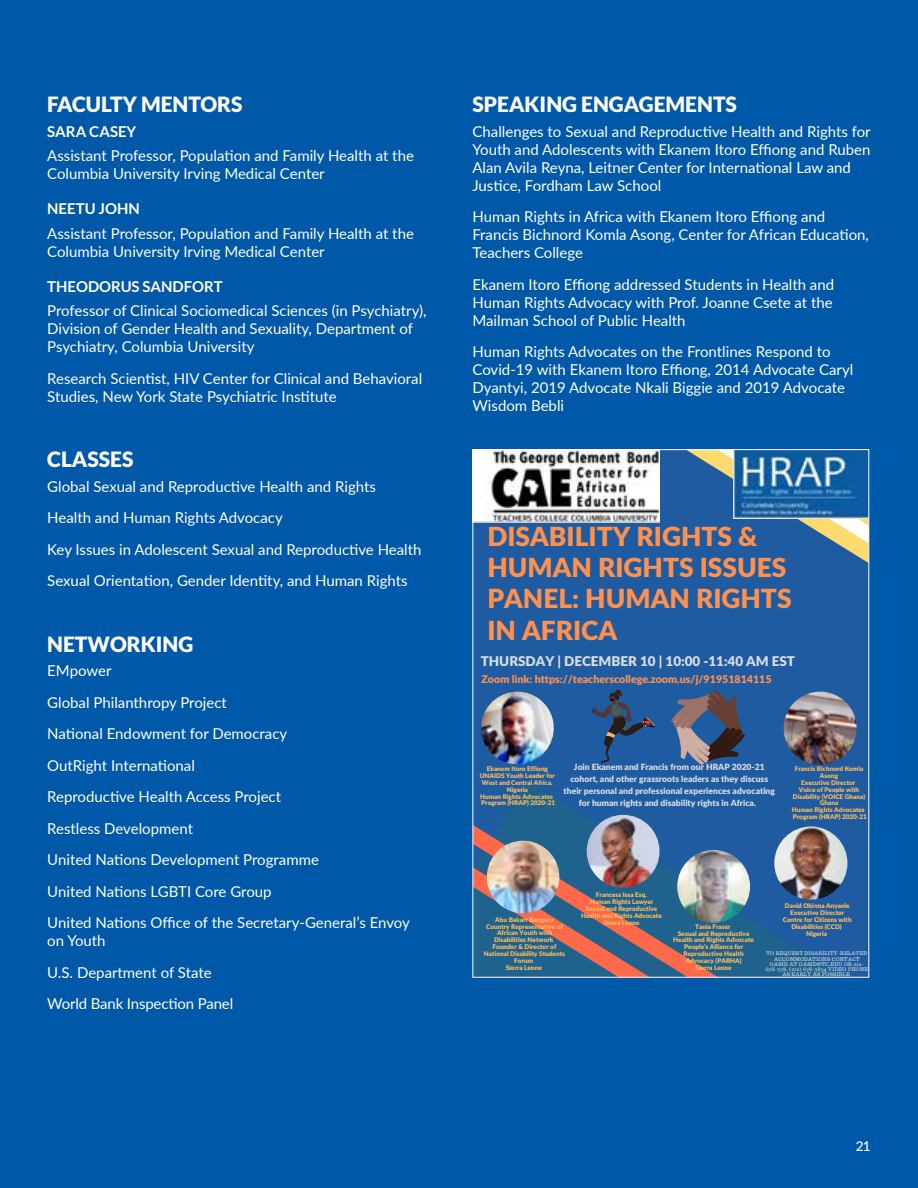
<style>
.page{position:relative;width:918px;height:1188px;background:#fff}
.page>*{position:absolute;margin:0;border:0;box-sizing:border-box;transform-origin:0 0}
.t1{font:900 26.4px/31.3px "Lato Latin";color:#ff914d}
.t2{font:900 21px "Lato";color:#fff}
.t3{font:15px/18px "Lato";color:#fff}
.t4{font:700 15px "Lato";color:#fff}
.t5{font:900 13.5px "Lato Latin";color:#d7dde4}
.t6{font:500 13.5px "Lato";color:#fff}
.t7{font:900 10.65px "Lato Latin";color:#ff914d}
.t8{font:900 8.55px/11.9px "Lato Latin";color:#d7dde4;text-align:center}
.t9{font:900 6.45px/6.9px "Lato Latin";color:#ffbd59;text-align:center}
.t10{font:4.95px/5.2px "Trocchi";letter-spacing:.05em;color:#d7dde4;text-align:center}
</style>
<div class="page">
<div style="left:0;top:0;width:917px;height:1188px;background:#0058a9"></div>
<div style="left:473px;top:450px;width:396px;height:527px;background:#1f5ba1"></div>
<svg style="left:500px;top:781px;width:342px;height:195px"></svg>
<svg style="left:688px;top:451px;width:179px;height:111px"></svg>
<svg style="left:475px;top:825px;width:243px;height:151px;background:#4c6281"></svg>
<img style="left:783px;top:692px;width:74px;height:73px">
<img style="left:774px;top:827px;width:74px;height:73px">
<img style="left:486px;top:841px;width:75px;height:74px">
<img style="left:481px;top:692px;width:73px;height:73px">
<img style="left:475px;top:451px;width:185px;height:71px">
<svg style="left:671px;top:690px;width:74px;height:75px"></svg>
<svg style="left:592px;top:690px;width:63px;height:73px"></svg>
<img style="left:587px;top:815px;width:73px;height:73px;border-radius:36px">
<img style="left:677px;top:850px;width:73px;height:73px;border-radius:36px">
<img style="left:733px;top:451px;width:134px;height:68px">
<h2 class="t2" style="left:47px;top:92px;width:197px">FACULTY MENTORS</h2>
<p class="t4" style="left:47px;top:123px;width:91px">SARA CASEY</p>
<p class="t3" style="left:47px;top:146px;width:368px">Assistant Professor, Population and Family Health at the<br>Columbia University Irving Medical Center</p>
<p class="t4" style="left:47px;top:200px;width:94px">NEETU JOHN</p>
<p class="t3" style="left:47px;top:224px;width:368px">Assistant Professor, Population and Family Health at the<br>Columbia University Irving Medical Center</p>
<p class="t4" style="left:47px;top:278px;width:177px">THEODORUS SANDFORT</p>
<p class="t3" style="left:47px;top:301px;width:381px">Professor of Clinical Sociomedical Sciences (in Psychiatry),<br>Division of Gender Health and Sexuality, Department of<br>Psychiatry, Columbia University</p>
<p class="t3" style="left:47px;top:369px;width:377px">Research Scientist, HIV Center for Clinical and Behavioral<br>Studies, New York State Psychiatric Institute</p>
<h2 class="t2" style="left:47px;top:447px;width:88px">CLASSES</h2>
<p class="t3" style="left:47px;top:470px;width:376px;line-height:31.5px">Global Sexual and Reproductive Health and Rights Health and Human Rights Advocacy<br>Key Issues in Adolescent Sexual and Reproductive Health Sexual Orientation, Gender Identity, and Human Rights</p>
<h2 class="t2" style="left:47px;top:632px;width:148px">NETWORKING</h2>
<p class="t3" style="left:47px;top:655px;width:364px;line-height:31.5px">EMpower<br>Global Philanthropy Project<br>National Endowment for Democracy<br>OutRight International<br>Reproductive Health Access Project<br>Restless Development<br>United Nations Development Programme<br>United Nations LGBTI Core Group<br>United Nations Office of the Secretary-General’s Envoy</p>
<p class="t3" style="left:47px;top:925px;width:187px;line-height:31.5px">on Youth<br>U.S. Department of State<br>World Bank Inspection Panel</p>
<h2 class="t2" style="left:472px;top:92px;width:266px">SPEAKING ENGAGEMENTS</h2>
<p class="t3" style="left:472px;top:122px;width:400px">Challenges to Sexual and Reproductive Health and Rights for Youth and Adolescents with Ekanem Itoro Effiong and Ruben Alan Avila Reyna, Leitner Center for International Law and Justice, Fordham Law School</p>
<p class="t3" style="left:472px;top:207px;width:398px">Human Rights in Africa with Ekanem Itoro Effiong and<br>Francis Bichnord Komla Asong, Center for African Education,<br>Teachers College</p>
<p class="t3" style="left:472px;top:275px;width:363px;text-align:justify">Ekanem Itoro Effiong addressed Students in Health and Human Rights Advocacy with Prof. Joanne Csete at the Mailman School of Public Health</p>
<p class="t3" style="left:472px;top:342px;width:382px">Human Rights Advocates on the Frontlines Respond to Covid-19 with Ekanem Itoro Effiong, 2014 Advocate Caryl Dyantyi, 2019 Advocate Nkali Biggie and 2019 Advocate Wisdom Bebli</p>
<h1 class="t1" style="left:487px;top:520px;width:306px">DISABILITY RIGHTS &amp;<br>HUMAN RIGHTS ISSUES<br>PANEL: HUMAN RIGHTS<br>IN AFRICA</h1>
<p class="t5" style="left:481px;top:653px;width:316px">THURSDAY | DECEMBER 10 | 10:00 -11:40 AM EST</p>
<p class="t7" style="left:481px;top:672px;width:292px">Zoom link: https://teacherscollege.zoom.us/j/91951814115</p>
<p class="t9" style="left:480px;top:765px;width:77px">Ekanem Itoro Effiong<br>UNAIDS Youth Leader for<br>West and Central Africa.<br>Nigeria<br>Human Rights Advocates<br>Program (HRAP) 2020-21</p>
<p class="t8" style="left:564px;top:761px;width:213px">Join Ekanem and Francis from our HRAP 2020-21 cohort, and other grassroots leaders as they discuss their personal and professional experiences advocating for human rights and disability rights in Africa.</p>
<p class="t9" style="left:792px;top:765px;width:76px">Francis Bichnord Komla<br>Asong<br>Executive Director<br>Voice of People with<br>Disability (VOICE Ghana)<br>Ghana<br>Human Rights Advocates<br>Program (HRAP) 2020-21</p>
<p class="t9" style="left:484px;top:916px;width:83px">Abu Bakarr Bangura<br>Country Representative of<br>African Youth with<br>Disabilities Network<br>Founder &amp; Director of<br>National Disability Students<br>Forum<br>Sierra Leone</p>
<p class="t9" style="left:581px;top:892px;width:82px">Francess Issa Esq.<br>Human Rights Lawyer<br>Sexual and Reproductive<br>Health and Rights Advocate<br>Sierra Leone</p>
<p class="t9" style="left:673px;top:923px;width:82px">Tania Fraser<br>Sexual and Reproductive<br>Health and Rights Advocate<br>People's Alliance for<br>Reproductive Health<br>Advocacy (PARHA)<br>Sierra Leone</p>
<p class="t9" style="left:783px;top:903px;width:70px">David Obinna Anyaele<br>Executive Director<br>Centre for Citizens with<br>Disabilities (CCD)<br>Nigeria</p>
<p class="t10" style="left:766px;top:951px;width:104px">TO REQUEST DISABILITY-RELATED<br>ACCOMMODATIONS CONTACT<br>OASID AT OASID@TC.EDU OR 212-<br>678-378, (212) 678-3854 VIDEO PHONE<br>AS EARLY AS POSSIBLE.</p>
<p class="t6" style="left:856px;top:1136px;width:16px">21</p>
</div>
